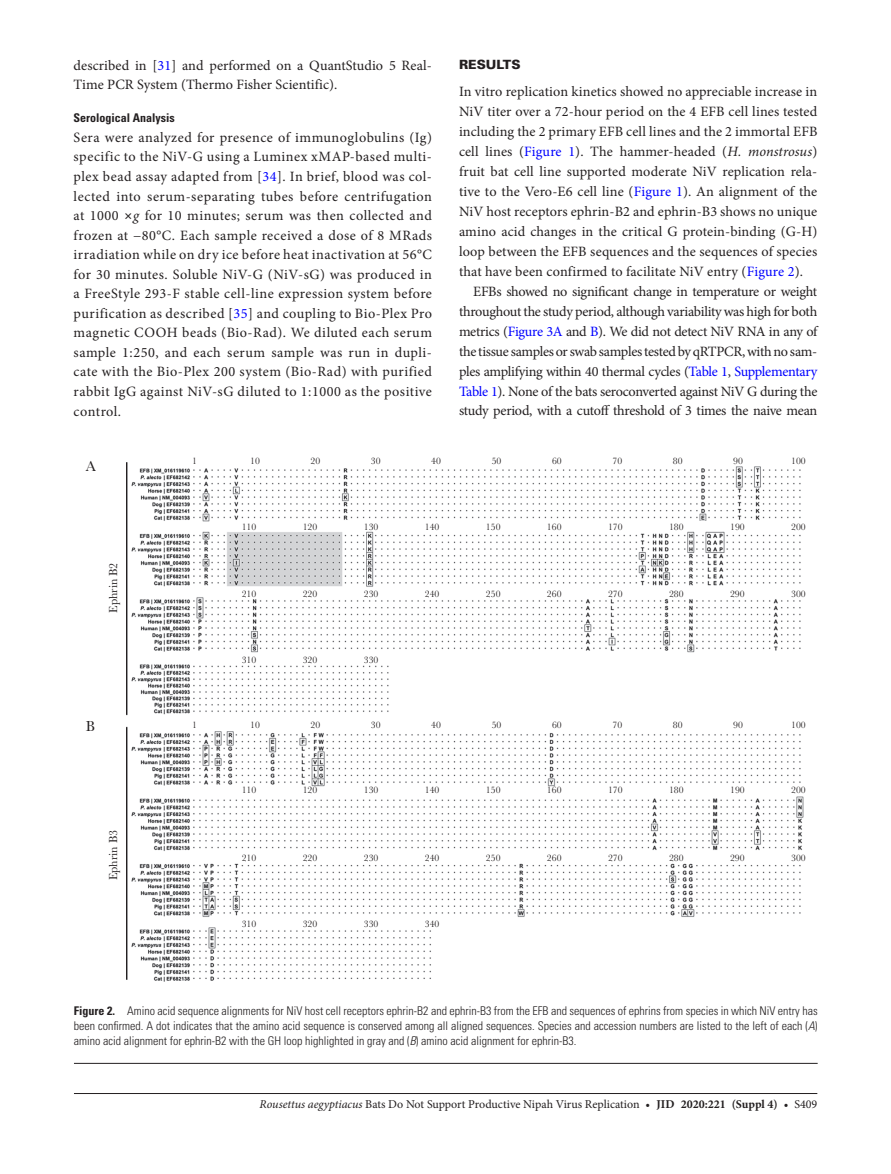
<style>
.page{position:relative;width:891px;height:1174px;background:#fff}
.page>*{position:absolute;margin:0;border:0;box-sizing:border-box;transform-origin:0 0}
.t1{font:15px "Baskerville MT Std";color:#231f20}
.t2{font:14.25px/19.5px "Minion Pro";letter-spacing:.005em;color:#231f20;text-align:justify}
.t3{font:900 12.75px "Univers LT Std";color:#231f20}
.t4{font:300 condensed 12px/15px "Univers LT Std";color:#231f20;text-align:justify}
.t5{font:12px "Minion Pro";color:#231f20}
.t6{font:700 condensed 12px "Univers LT Std";color:#231f20}
.t7{font:12px "Baskerville MT Std";color:#231f20}
.t8{font:9.75px "Baskerville MT Std";color:#231f20}
.s1{color:#00f}
.s2{font-family:"Gandhari Unicode"}
.s3{font-style:italic}
.s4{font-weight:700}
</style>
<div class="page">
<hr style="left:74px;top:1093px;width:743px;height:1px;background:#231f20">
<hr style="left:74px;top:1063px;width:744px;height:1px;background:#231f20">
<img style="left:126px;top:462px;width:677px;height:519px">
<p class="t2" style="left:74px;top:55px;width:360px">described in [<span class="s1">31</span>] and performed on a QuantStudio 5 Real-<br>Time PCR System (Thermo Fisher Scientific).</p>
<p class="t6" style="left:74px;top:111px;width:103px">Serological Analysis</p>
<p class="t2" style="left:74px;top:128px;width:360px">Sera were analyzed for presence of immunoglobulins (Ig) specific to the NiV-G using a Luminex xMAP-based multi&shy;plex bead assay adapted from [<span class="s1">34</span>]. In brief, blood was col&shy;lected into serum-separating tubes before centrifugation at 1000 <span class="s2">×</span><span class="s3">g</span> for 10 minutes; serum was then collected and frozen at −80°C. Each sample received a dose of 8 MRads irradiation while on dry ice before heat inactivation at 56°C for 30 minutes. Soluble NiV-G (NiV-sG) was produced in a FreeStyle 293-F stable cell-line expression system before purification as described [<span class="s1">35</span>] and coupling to Bio-Plex Pro magnetic COOH beads (Bio-Rad). We diluted each serum sample 1:250, and each serum sample was run in dupli&shy;cate with the Bio-Plex 200 system (Bio-Rad) with purified rabbit IgG against NiV-sG diluted to 1:1000 as the positive control.</p>
<p class="t3" style="left:459px;top:56px;width:63px">RESULTS</p>
<p class="t2" style="left:459px;top:82px;width:360px;line-height:20px">In vitro replication kinetics showed no appreciable increase in NiV titer over a 72-hour period on the 4 EFB cell lines tested including the 2 primary EFB cell lines and the 2 immortal EFB cell lines (<span class="s1">Figure 1</span>). The hammer-headed (<span class="s3">H. monstrosus</span>) fruit bat cell line supported moderate NiV replication rela&shy;tive to the Vero-E6 cell line (<span class="s1">Figure 1</span>). An alignment of the NiV host receptors ephrin-B2 and ephrin-B3 shows no unique amino acid changes in the critical G protein-binding (G-H) loop between the EFB sequences and the sequences of species that have been confirmed to facilitate NiV entry (<span class="s1">Figure 2</span>).</p>
<p class="t2" style="left:459px;top:281px;width:360px;line-height:20px;text-indent:14px">EFBs showed no significant change in temperature or weight throughout the study period, although variability was high for both metrics (<span class="s1">Figure 3A</span> and <span class="s1">B</span>). We did not detect NiV RNA in any of the tissue samples or swab samples tested by qRTPCR, with no sam&shy;ples amplifying within 40 thermal cycles (<span class="s1">Table 1</span>, <span class="s1">Supplementary Table 1</span>). None of the bats seroconverted against NiV G during the study period, with a cutoff threshold of 3 times the naive mean</p>
<p class="t1" style="left:86px;top:457px;width:12px">A</p>
<p class="t7" style="left:106px;top:613px;width:52px;rotate:-90deg">Ephrin B2</p>
<p class="t8" style="left:192px;top:455px;width:6px">1</p>
<p class="t8" style="left:250px;top:455px;width:11px">10</p>
<p class="t8" style="left:311px;top:455px;width:11px">20</p>
<p class="t8" style="left:371px;top:455px;width:11px">30</p>
<p class="t8" style="left:431px;top:455px;width:11px">40</p>
<p class="t8" style="left:492px;top:455px;width:11px">50</p>
<p class="t8" style="left:552px;top:455px;width:11px">60</p>
<p class="t8" style="left:612px;top:455px;width:11px">70</p>
<p class="t8" style="left:673px;top:455px;width:11px">80</p>
<p class="t8" style="left:733px;top:455px;width:11px">90</p>
<p class="t8" style="left:791px;top:455px;width:16px">100</p>
<p class="t8" style="left:242px;top:521px;width:16px">110</p>
<p class="t8" style="left:303px;top:521px;width:16px">120</p>
<p class="t8" style="left:364px;top:521px;width:16px">130</p>
<p class="t8" style="left:425px;top:521px;width:16px">140</p>
<p class="t8" style="left:486px;top:521px;width:16px">150</p>
<p class="t8" style="left:547px;top:521px;width:16px">160</p>
<p class="t8" style="left:608px;top:521px;width:16px">170</p>
<p class="t8" style="left:669px;top:521px;width:16px">180</p>
<p class="t8" style="left:730px;top:521px;width:16px">190</p>
<p class="t8" style="left:791px;top:521px;width:16px">200</p>
<p class="t8" style="left:242px;top:588px;width:16px">210</p>
<p class="t8" style="left:303px;top:588px;width:16px">220</p>
<p class="t8" style="left:364px;top:588px;width:16px">230</p>
<p class="t8" style="left:242px;top:655px;width:16px">310</p>
<p class="t8" style="left:303px;top:655px;width:16px">320</p>
<p class="t8" style="left:364px;top:655px;width:16px">330</p>
<p class="t8" style="left:425px;top:588px;width:16px">240</p>
<p class="t8" style="left:486px;top:588px;width:16px">250</p>
<p class="t8" style="left:547px;top:588px;width:16px">260</p>
<p class="t8" style="left:608px;top:588px;width:16px">270</p>
<p class="t8" style="left:669px;top:588px;width:16px">280</p>
<p class="t8" style="left:730px;top:588px;width:16px">290</p>
<p class="t8" style="left:791px;top:588px;width:16px">300</p>
<p class="t1" style="left:86px;top:718px;width:11px">B</p>
<p class="t8" style="left:192px;top:719px;width:6px">1</p>
<p class="t7" style="left:106px;top:880px;width:52px;rotate:-90deg">Ephrin B3</p>
<p class="t8" style="left:250px;top:719px;width:11px">10</p>
<p class="t8" style="left:311px;top:719px;width:11px">20</p>
<p class="t8" style="left:371px;top:719px;width:11px">30</p>
<p class="t8" style="left:431px;top:719px;width:11px">40</p>
<p class="t8" style="left:492px;top:719px;width:11px">50</p>
<p class="t8" style="left:552px;top:719px;width:11px">60</p>
<p class="t8" style="left:612px;top:719px;width:11px">70</p>
<p class="t8" style="left:673px;top:719px;width:11px">80</p>
<p class="t8" style="left:733px;top:719px;width:11px">90</p>
<p class="t8" style="left:791px;top:719px;width:16px">100</p>
<p class="t8" style="left:242px;top:785px;width:16px">110</p>
<p class="t8" style="left:303px;top:785px;width:16px">120</p>
<p class="t8" style="left:364px;top:785px;width:16px">130</p>
<p class="t8" style="left:425px;top:785px;width:16px">140</p>
<p class="t8" style="left:486px;top:785px;width:16px">150</p>
<p class="t8" style="left:547px;top:785px;width:16px">160</p>
<p class="t8" style="left:608px;top:785px;width:16px">170</p>
<p class="t8" style="left:669px;top:785px;width:16px">180</p>
<p class="t8" style="left:730px;top:785px;width:16px">190</p>
<p class="t8" style="left:791px;top:785px;width:16px">200</p>
<p class="t8" style="left:242px;top:852px;width:16px">210</p>
<p class="t8" style="left:303px;top:852px;width:16px">220</p>
<p class="t8" style="left:364px;top:852px;width:16px">230</p>
<p class="t8" style="left:425px;top:852px;width:16px">240</p>
<p class="t8" style="left:486px;top:852px;width:16px">250</p>
<p class="t8" style="left:547px;top:852px;width:16px">260</p>
<p class="t8" style="left:608px;top:852px;width:16px">270</p>
<p class="t8" style="left:669px;top:852px;width:16px">280</p>
<p class="t8" style="left:730px;top:852px;width:16px">290</p>
<p class="t8" style="left:791px;top:852px;width:16px">300</p>
<p class="t8" style="left:242px;top:918px;width:16px">310</p>
<p class="t8" style="left:303px;top:918px;width:16px">320</p>
<p class="t8" style="left:364px;top:918px;width:16px">330</p>
<p class="t8" style="left:425px;top:918px;width:16px">340</p>
<p class="t4" style="left:74px;top:1003px;width:745px"><span class="s4">Figure 2.</span> Amino acid sequence alignments for NiV host cell receptors ephrin-B2 and ephrin-B3 from the EFB and sequences of ephrins from species in which NiV entry has been confirmed. A dot indicates that the amino acid sequence is conserved among all aligned sequences. Species and accession numbers are listed to the left of each (<span class="s3">A</span>) amino acid alignment for ephrin-B2 with the GH loop highlighted in gray and (<span class="s3">B</span>) amino acid alignment for ephrin-B3.</p>
<p class="t5" style="left:260px;top:1096px;width:559px"><span class="s3">Rousettus aegyptiacus</span> Bats Do Not Support Productive Nipah Virus Replication • <span class="s4">jid 2020:221 (Suppl 4)</span> • S409</p>
</div>
